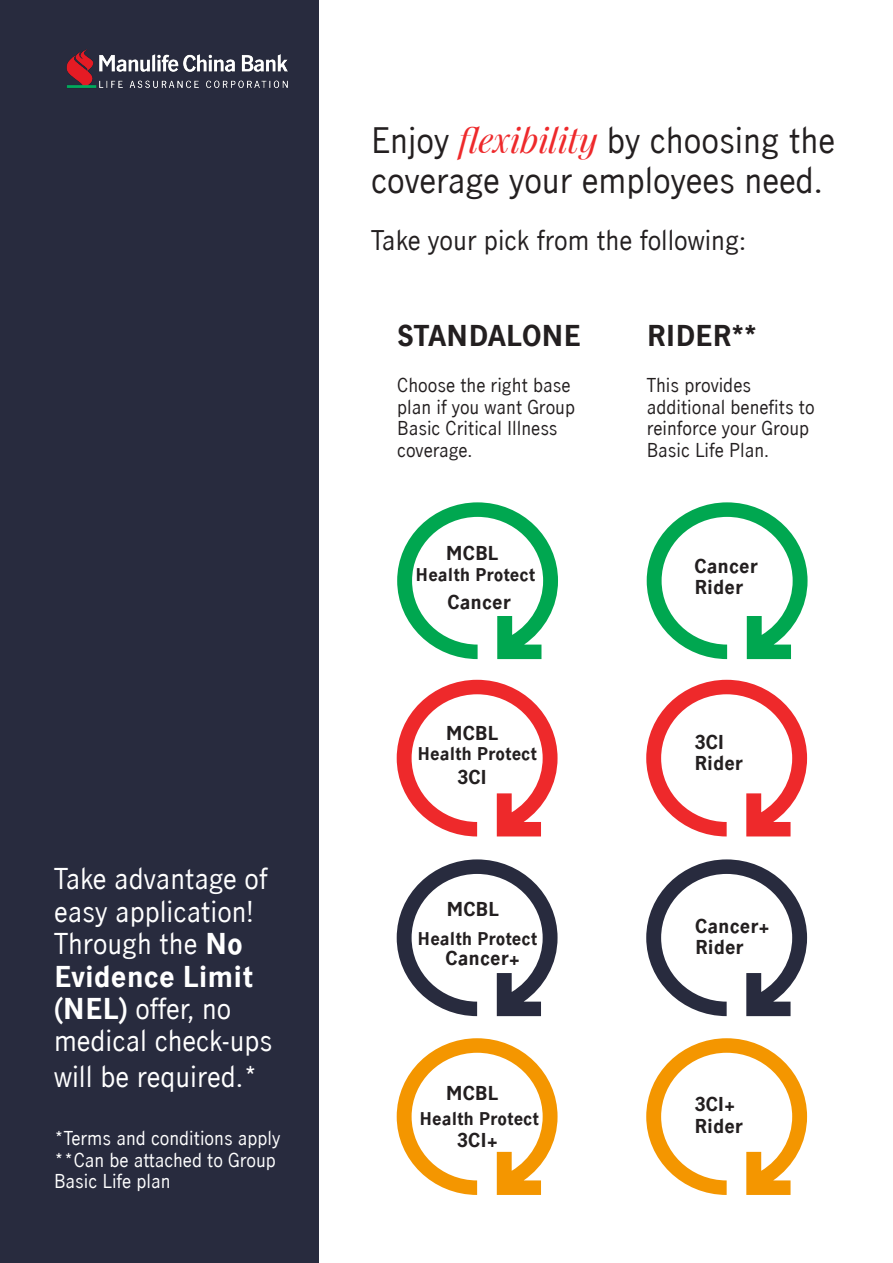
<style>
.page{position:relative;width:893px;height:1263px;background:#fff}
.page>*{position:absolute;margin:0;border:0;box-sizing:border-box;transform-origin:0 0}
.t1{font:33px/39.6px "Manulife JH Sans";color:#231f20}
.t2{font:27px/32.4px "Manulife JH Sans";color:#fff}
.t3{font:700 27px "Manulife JH Sans";color:#231f20}
.t4{font:25.5px "Manulife JH Sans";color:#231f20}
.t5{font:18px/21.6px "Manulife JH Sans";color:#231f20}
.t6{font:700 18px "Manulife JH Sans";color:#231f20}
.t7{font:18px "Manulife JH Sans";color:#fff}
.t8{font:700 18px "Manulife JH Sans";color:#231f20}
.t9{font:700 16.5px "Manulife JH Sans";color:#231f20}
.s1{font-weight:700}
.s2{font-family:"Manulife JH Serif";font-style:italic;color:#ee292b}
.s3{font-style:inherit}
</style>
<div class="page">
<div style="left:0;top:0;width:319px;height:1263px;background:#282b3e"></div>
<img style="left:66px;top:49px;width:222px;height:40px">
<svg style="left:397px;top:1038px;width:161px;height:157px"></svg>
<svg style="left:397px;top:859px;width:161px;height:157px"></svg>
<svg style="left:397px;top:680px;width:161px;height:156px"></svg>
<svg style="left:397px;top:502px;width:161px;height:157px"></svg>
<svg style="left:646px;top:1038px;width:161px;height:157px"></svg>
<svg style="left:646px;top:859px;width:161px;height:157px"></svg>
<svg style="left:646px;top:680px;width:161px;height:156px"></svg>
<svg style="left:647px;top:502px;width:160px;height:157px"></svg>
<p class="t2" style="left:54px;top:862px;width:220px">Take advantage of easy application!<br>Through the <span class="s1">No<br>Evidence Limit (NEL)</span> offer, no medical check-ups</p>
<p class="t2" style="left:54px;top:1060px;width:205px">will be required.*</p>
<p class="t7" style="left:54px;top:1125px;width:228px">*Terms and conditions apply</p>
<p class="t7" style="left:54px;top:1147px;width:223px">**Can be attached to Group</p>
<p class="t7" style="left:54px;top:1168px;width:118px">Basic Life plan</p>
<p class="t1" style="left:371px;top:119px;width:465px">Enjoy <span class="s2">flexibility</span> by choosing the coverage your employees need.</p>
<p class="t4" style="left:371px;top:222px;width:377px">Take your pick from the following:</p>
<p class="t3" style="left:397px;top:316px;width:185px">STANDALONE</p>
<p class="t3" style="left:647px;top:316px;width:112px">RIDER**</p>
<p class="t5" style="left:397px;top:374px;width:179px">Choose the right base plan if you want Group<br>Basic Critical Illness coverage.</p>
<p class="t5" style="left:647px;top:374px;width:169px">This provides additional benefits to reinforce your Group<br>Basic Life Plan.</p>
<p class="t8" style="left:446px;top:540px;width:54px">MCBL</p>
<p class="t9" style="left:416px;top:563px;width:121px"><span class="s3">Health</span> Protect</p>
<p class="t6" style="left:448px;top:589px;width:65px">Cancer</p>
<p class="t8" style="left:446px;top:720px;width:54px">MCBL</p>
<p class="t6" style="left:457px;top:764px;width:31px">3CI</p>
<p class="t9" style="left:417px;top:741px;width:121px"><span class="s3">Health</span> Protect</p>
<p class="t8" style="left:446px;top:896px;width:54px">MCBL</p>
<p class="t6" style="left:446px;top:945px;width:76px">Cancer+</p>
<p class="t9" style="left:418px;top:926px;width:121px"><span class="s3">Health</span> Protect</p>
<p class="t8" style="left:446px;top:1080px;width:54px">MCBL</p>
<p class="t6" style="left:457px;top:1127px;width:42px">3CI+</p>
<p class="t9" style="left:419px;top:1107px;width:121px"><span class="s3">Health</span> Protect</p>
<p class="t6" style="left:695px;top:553px;width:65px">Cancer</p>
<p class="t6" style="left:695px;top:574px;width:50px">Rider</p>
<p class="t6" style="left:694px;top:729px;width:31px">3C<span class="s3">I</span></p>
<p class="t6" style="left:694px;top:750px;width:50px">Rider</p>
<p class="t6" style="left:695px;top:912px;width:76px">Cancer+</p>
<p class="t6" style="left:695px;top:934px;width:50px">Rider</p>
<p class="t6" style="left:694px;top:1091px;width:42px">3CI+</p>
<p class="t6" style="left:694px;top:1113px;width:50px">Rider</p>
</div>
